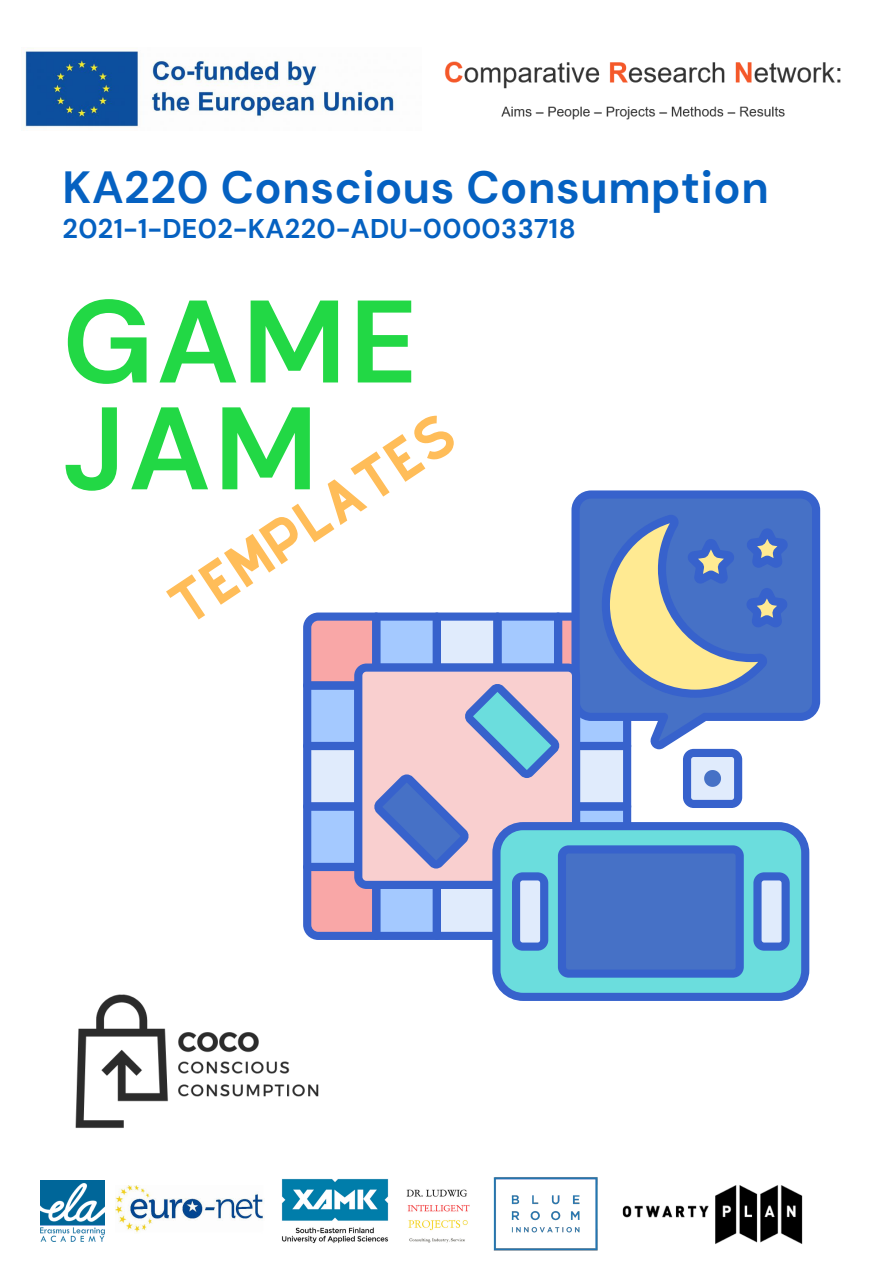
<style>
.page{position:relative;width:893px;height:1264px;background:#fff}
.page>*{position:absolute;margin:0;border:0;box-sizing:border-box;transform-origin:0 0}
.t1{font:700 117px "DM Sans";letter-spacing:.03em;color:#22d845}
.t2{font:51.75px "Alyssum Sans";color:#ffbd59}
.t3{font:700 45px "DM Sans";letter-spacing:.015em;color:#0561c1}
.t4{font:700 27px "DM Sans";letter-spacing:.015em;color:#0561c1}
</style>
<div class="page">
<img style="left:445px;top:61px;width:396px;height:59px">
<svg style="left:571px;top:490px;width:249px;height:231px;fill:#4671c6"></svg>
<svg style="left:493px;top:824px;width:316px;height:176px;fill:#6bdddd"></svg>
<svg style="left:303px;top:514px;width:486px;height:463px"></svg>
<img style="left:75px;top:994px;width:244px;height:134px">
<img style="left:23px;top:48px;width:373px;height:81px">
<img style="left:40px;top:1180px;width:64px;height:61px">
<img style="left:115px;top:1185px;width:149px;height:48px">
<img style="left:281px;top:1178px;width:107px;height:64px">
<img style="left:406px;top:1189px;width:63px;height:54px">
<img style="left:493px;top:1177px;width:105px;height:74px">
<img style="left:622px;top:1185px;width:181px;height:59px">
<p class="t3" style="left:63px;top:159px;width:707px">KA220 Conscious Consumption</p>
<p class="t4" style="left:63px;top:211px;width:514px">2021-1-DE02-KA220-ADU-000033718</p>
<p class="t1" style="left:63px;top:266px;width:356px">GAME</p>
<p class="t1" style="left:63px;top:373px;width:257px">JAM</p>
<p class="t2" style="left:157px;top:585px;width:332px;rotate:-34deg">TEMPLATES</p>
</div>
